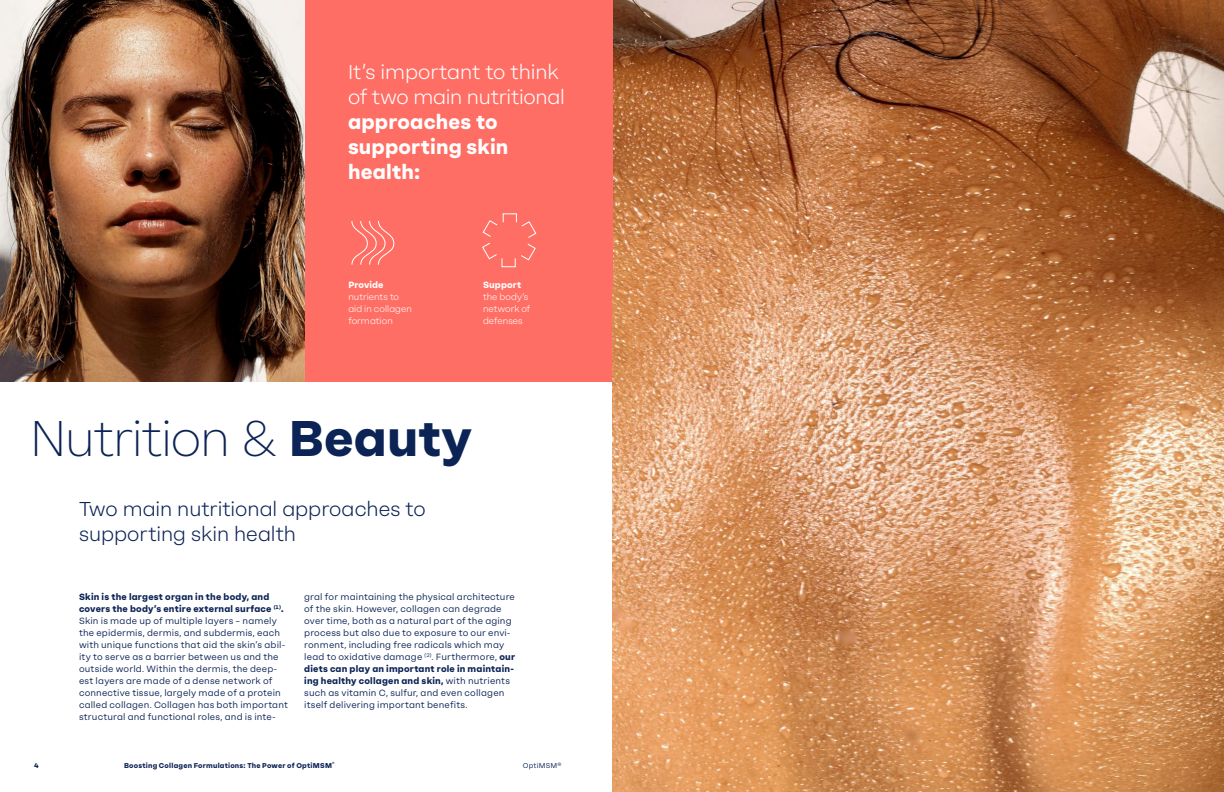
<style>
.page{position:relative;width:1224px;height:792px;background:#fff}
.page>*{position:absolute;margin:0;border:0;box-sizing:border-box;transform-origin:0 0}
.t1{font:200 50px "Neue Galano Balchem";letter-spacing:-.01em;color:#0b2355}
.t2{font:300 20px/25px "Neue Galano Balchem";color:#0b2355}
.t3{font:300 20px/25px "Neue Galano Balchem";letter-spacing:-.01em;color:#fff}
.t4{font:800 20px/25px "Neue Galano Balchem";letter-spacing:.01em;color:#fff}
.t5{font:9px/12px "Neue Galano Balchem";letter-spacing:.015em;color:#0b2355}
.t6{font:300 9px/12px "Neue Galano Balchem";letter-spacing:.005em;color:#fff}
.t7{font:800 9px "Neue Galano Balchem";letter-spacing:.01em;color:#fff}
.t8{font:800 7px "Neue Galano Balchem";letter-spacing:.03em;color:#0b2355}
.t9{font:7px "Neue Galano Balchem";letter-spacing:.03em;color:#0b2355}
.t10{font:800 4.1px "Neue Galano Balchem";color:#0b2355}
.s1{font-weight:800}
</style>
<div class="page">
<div style="left:234px;top:0;width:395px;height:382px;background:#ff6e64"></div>
<img style="left:0;top:0;width:304px;height:382px">
<img style="left:612px;top:0;width:612px;height:792px">
<hr style="left:612px;top:0;width:1px;height:288px;background:#ff6e64">
<svg style="left:351px;top:221px;width:44px;height:44px"></svg>
<svg style="left:482px;top:213px;width:55px;height:55px"></svg>
<h2 class="t3" style="left:348px;top:59px;width:219px">It’s important to think of two main nutritional</h2>
<h2 class="t4" style="left:348px;top:109px;width:162px">approaches to supporting skin health:</h2>
<p class="t7" style="left:348px;top:279px;width:37px">Provide</p>
<p class="t6" style="left:348px;top:291px;width:65px">nutrients to aid in collagen formation</p>
<p class="t7" style="left:483px;top:279px;width:40px">Support</p>
<p class="t6" style="left:483px;top:291px;width:49px">the body’s network of defenses</p>
<h1 class="t1" style="left:30px;top:407px;width:443px">Nutrition &amp; <span class="s1">Beauty</span></h1>
<h2 class="t2" style="left:79px;top:496px;width:348px">Two main nutritional approaches to supporting skin health</h2>
<p class="t5" style="left:79px;top:591px;width:210px"><span class="s1">Skin is the largest organ in the body, and covers the body’s entire external surface</span> <sup>(1)</sup><span class="s1">.<br></span>Skin is made up of multiple layers – namely the epidermis, dermis, and subdermis, each with unique functions that aid the skin’s abil&shy;ity to serve as a barrier between us and the outside world. Within the dermis, the deep&shy;est layers are made of a dense network of connective tissue, largely made of a protein called collagen. Collagen has both important structural and functional roles, and is inte-</p>
<p class="t5" style="left:304px;top:591px;width:212px">gral for maintaining the physical architecture of the skin. However, collagen can degrade over time, both as a natural part of the aging process but also due to exposure to our envi&shy;ronment, including free radicals which may lead to oxidative damage <sup>(2)</sup>. Furthermore, <span class="s1">our diets can play an important role in maintain&shy;ing healthy collagen and skin,</span> with nutrients such as vitamin C, sulfur, and even collagen itself delivering important benefits.</p>
<p class="t8" style="left:34px;top:761px;width:6px">4</p>
<p class="t8" style="left:124px;top:761px;width:209px">Boosting Collagen Formulations: The Power of OptiMSM</p>
<p class="t10" style="left:332px;top:761px;width:4px">®</p>
<p class="t9" style="left:523px;top:761px;width:40px">OptiMSM®</p>
</div>
